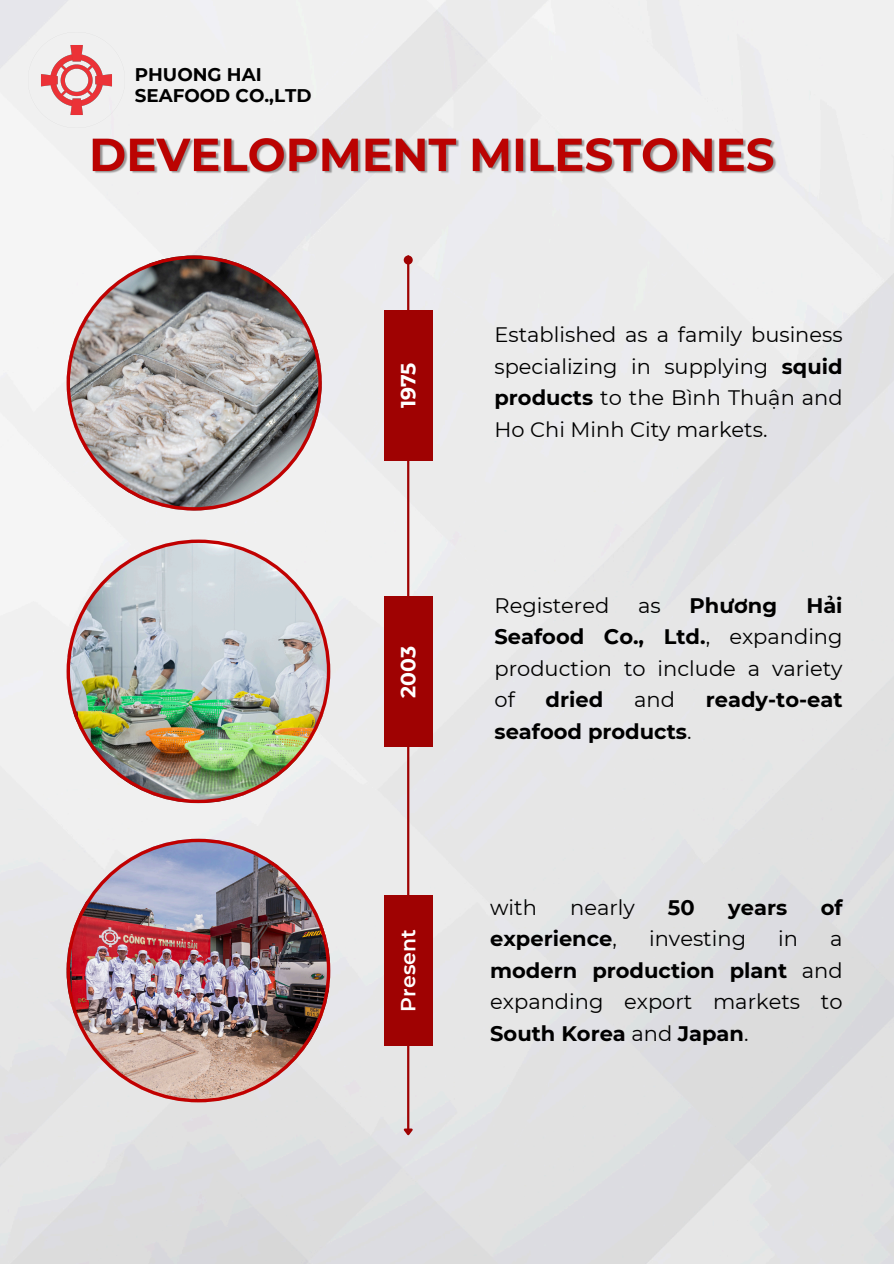
<style>
.page{position:relative;width:894px;height:1264px;background:#fff}
.page>*{position:absolute;margin:0;border:0;box-sizing:border-box;transform-origin:0 0}
.t1{font:21px/31.3px "Montserrat";color:#000;text-align:justify}
.t2{font:700 21px/31.5px "Montserrat";color:#000;text-align:justify}
.t3{font:700 20.4px "Montserrat";color:#fff}
.t4{font:600 20.4px "Montserrat";color:#fff}
.t5{font:700 18.3px/20.5px "Montserrat";color:#000}
.s1{font-weight:700}
.s2{font-weight:400}
</style>
<div class="page">
<img style="left:0;top:0;width:893px;height:1263px">
<img style="left:29px;top:32px;width:95px;height:96px">
<img style="left:89px;top:128px;width:689px;height:55px">
<svg style="left:67px;top:255px;width:254px;height:255px"></svg>
<img style="left:67px;top:539px;width:263px;height:264px">
<img style="left:67px;top:838px;width:263px;height:264px">
<hr style="left:407px;top:264px;width:2px;height:865px;background:#9f0202">
<div style="left:403px;top:255px;width:9px;height:9px;border:2px solid #9f0202;border-radius:50%"></div>
<svg style="left:400px;top:1126px;width:14px;height:11px"></svg>
<div style="left:384px;top:310px;width:48px;height:151px;background:#9f0202"></div>
<div style="left:384px;top:596px;width:48px;height:151px;background:#9f0202"></div>
<div style="left:384px;top:895px;width:48px;height:150px;background:#9f0202"></div>
<p class="t5" style="left:135px;top:64px;width:178px">PHUONG HAI<br>SEAFOOD CO.,LTD</p>
<h2 class="t3" style="left:395px;top:408px;width:47px;rotate:-90deg">1975</h2>
<h2 class="t3" style="left:395px;top:697px;width:53px;rotate:-90deg">2003</h2>
<h2 class="t4" style="left:395px;top:1011px;width:84px;rotate:-90deg">Present</h2>
<h3 class="t1" style="left:494px;top:319px;width:349px">Established as a family business specializing in supplying <span class="s1">squid products</span> to the Bình Thuận and Ho Chi Minh City markets.</h3>
<h3 class="t1" style="left:494px;top:589px;width:349px;text-indent:312px"><span class="s1">Hải Seafood Co., Ltd.</span>, expanding production to include a variety of</h3>
<h3 class="t1" style="left:494px;top:589px;width:116px">Registered</h3>
<h3 class="t1" style="left:638px;top:589px;width:24px">as</h3>
<h3 class="t2" style="left:689px;top:589px;width:89px">Phương</h3>
<h3 class="t2" style="left:545px;top:684px;width:59px">dried</h3>
<h3 class="t1" style="left:634px;top:684px;width:42px">and</h3>
<h3 class="t2" style="left:705px;top:684px;width:138px">ready-to-eat</h3>
<h3 class="t2" style="left:494px;top:715px;width:198px">seafood products<span class="s2">.</span></h3>
<h3 class="t1" style="left:490px;top:891px;width:48px">with</h3>
<h3 class="t1" style="left:570px;top:891px;width:66px">nearly</h3>
<h3 class="t2" style="left:667px;top:891px;width:28px">50</h3>
<h3 class="t2" style="left:728px;top:891px;width:60px">years</h3>
<h3 class="t2" style="left:820px;top:891px;width:23px">of</h3>
<h3 class="t2" style="left:490px;top:922px;width:128px">experience<span class="s2">,</span></h3>
<h3 class="t1" style="left:649px;top:922px;width:98px">investing</h3>
<h3 class="t1" style="left:778px;top:922px;width:21px">in</h3>
<h3 class="t2" style="left:490px;top:922px;width:354px;text-indent:340px"><span class="s2">a </span>modern production plant <span class="s2">and expanding export markets to </span>South Korea <span class="s2">and</span> Japan<span class="s2">.</span></h3>
</div>
